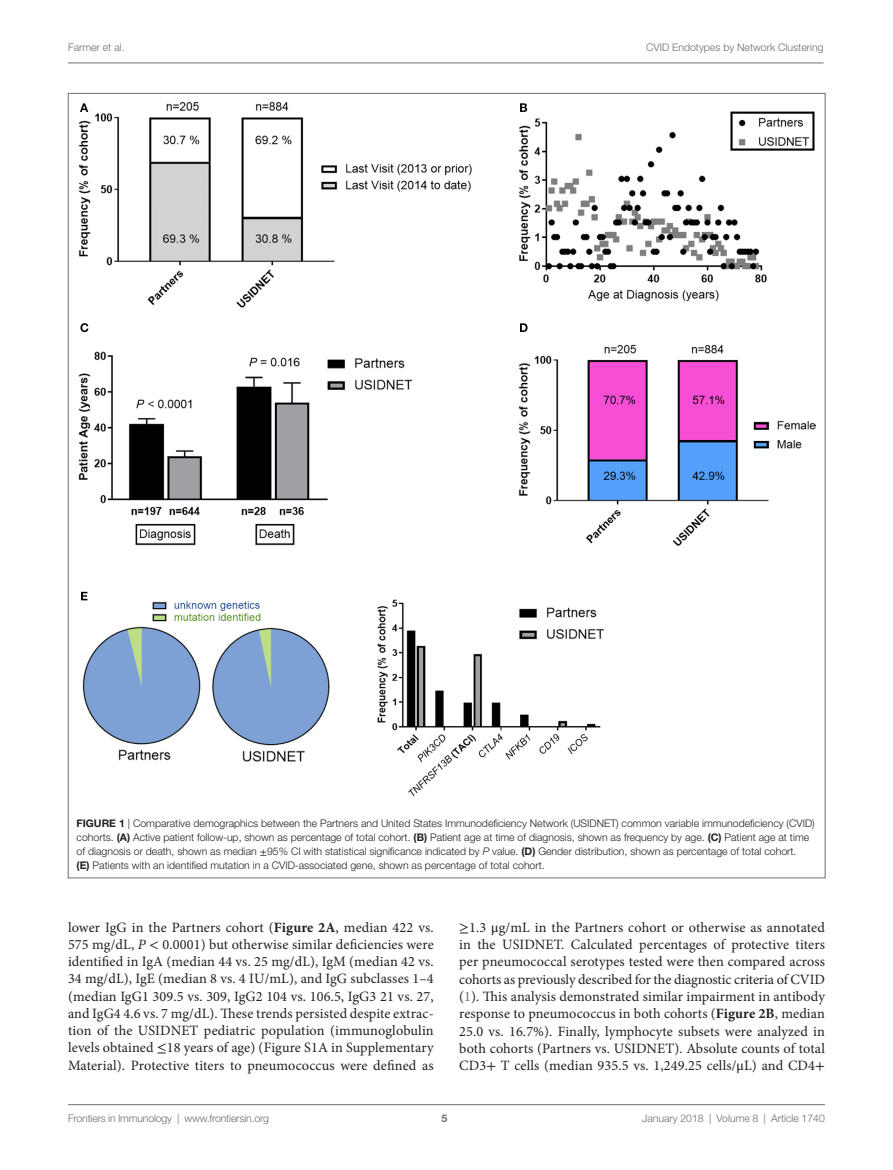
<style>
.page{position:relative;width:893px;height:1170px;background:#fff}
.page>*{position:absolute;margin:0;border:0;box-sizing:border-box;transform-origin:0 0}
.t1{font:14.25px/17.2px "Minion Pro";letter-spacing:.01em;color:#231f20;text-align:justify}
.t2{font:300 10.5px/14.2px "Helvetica Neue LT Std";color:#231f20}
.t3{font:300 10.5px "Helvetica Neue LT Std";color:#6c6d70}
.t4{font:700 10.5px "Helvetica Neue LT Std";color:#6c6d70}
.s1{font-weight:700}
.s2{font-family:"STIX General";font-weight:400}
.s3{font-style:italic}
.s4{font-family:"STIX General"}
.s5{color:#6c6d70}
</style>
<div class="page">
<img style="left:78px;top:102px;width:737px;height:694px">
<svg style="left:80px;top:103px;width:8px;height:9px"></svg>
<svg style="left:80px;top:323px;width:8px;height:9px"></svg>
<svg style="left:520px;top:103px;width:7px;height:9px"></svg>
<svg style="left:520px;top:323px;width:8px;height:9px"></svg>
<svg style="left:81px;top:591px;width:7px;height:9px"></svg>
<hr style="left:68px;top:1104px;width:757px;height:1px;background:#6c6d70">
<hr style="left:68px;top:63px;width:755px;height:1px;background:#6c6d70">
<p class="t3" style="left:68px;top:41px;width:58px">Farmer et al.</p>
<p class="t3" style="left:646px;top:41px;width:179px">CVID Endotypes by Network Clustering</p>
<p class="t2" style="left:77px;top:815px;width:740px"><span class="s1">FIGURE 1</span> | Comparative demographics between the Partners and United States Immunodeficiency Network (USIDNET) common variable immunodeficiency (CVID) cohorts. <span class="s1">(A)</span> Active patient follow-up, shown as percentage of total cohort. <span class="s1">(B)</span> Patient age at time of diagnosis, shown as frequency by age. <span class="s1">(C)</span> Patient age at time of diagnosis or death, shown as median <span class="s2">±</span>95% CI with statistical significance indicated by <span class="s3">P</span> value. <span class="s1">(D)</span> Gender distribution, shown as percentage of total cohort.<br><span class="s1">(E)</span> Patients with an identified mutation in a CVID-associated gene, shown as percentage of total cohort.</p>
<p class="t1" style="left:68px;top:918px;width:367px">lower IgG in the Partners cohort (<span class="s1">Figure 2A</span>, median 422 vs.<br>575 mg/dL, <span class="s3">P</span> <span class="s4">&lt;</span> 0.0001) but otherwise similar deficiencies were identified in IgA (median 44 vs. 25 mg/dL), IgM (median 42 vs.<br>34 mg/dL), IgE (median 8 vs. 4 IU/mL), and IgG subclasses 1–4 (median IgG1 309.5 vs. 309, IgG2 104 vs. 106.5, IgG3 21 vs. 27, and IgG4 4.6 vs. 7 mg/dL). These trends persisted despite extrac&shy;tion of the USIDNET pediatric population (immunoglobulin levels obtained <span class="s4">≤</span>18 years of age) (Figure S1A in Supplementary Material). Protective titers to pneumococcus were defined as</p>
<p class="t1" style="left:459px;top:918px;width:367px"><span class="s4">≥</span>1.3 <span class="s4">μ</span>g/mL in the Partners cohort or otherwise as annotated in the USIDNET. Calculated percentages of protective titers per pneumococcal serotypes tested were then compared across cohorts as previously described for the diagnostic criteria of CVID (<span class="s5">1</span>). This analysis demonstrated similar impairment in antibody response to pneumococcus in both cohorts (<span class="s1">Figure 2B</span>, median 25.0 vs. 16.7%). Finally, lymphocyte subsets were analyzed in both cohorts (Partners vs. USIDNET). Absolute counts of total CD3<span class="s4">+</span> T cells (median 935.5 vs. 1,249.25 cells/<span class="s4">μ</span>L) and CD4<span class="s4">+</span></p>
<p class="t3" style="left:68px;top:1111px;width:203px">Frontiers in Immunology | www.frontiersin.org</p>
<p class="t3" style="left:642px;top:1111px;width:184px">January 2018 | Volume 8 | Article 1740</p>
<p class="t4" style="left:441px;top:1111px;width:7px">5</p>
</div>
